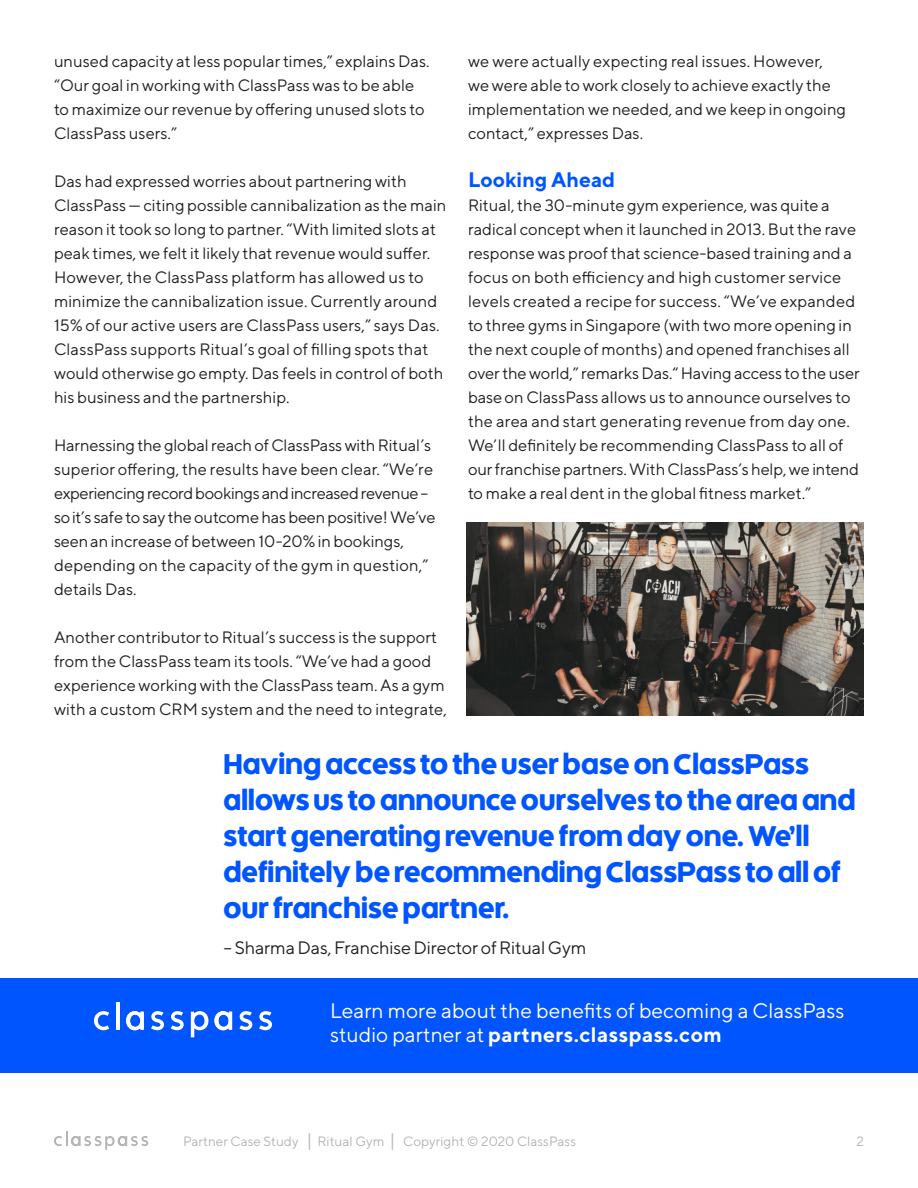
<style>
.page{position:relative;width:918px;height:1188px;background:#fff}
.page>*{position:absolute;margin:0;border:0;box-sizing:border-box;transform-origin:0 0}
.t1{font:27px/36px "Circuit";letter-spacing:.01em;color:#05f}
.t2{font:21px/24px "TT Norms";color:#fff}
.t3{font:700 21px "TT Norms";color:#05f}
.t4{font:18px "TT Norms";letter-spacing:-.01em;color:#231f20}
.t5{font:16.5px/24px "TT Norms";color:#231f20}
.t6{font:13.5px "TT Norms";color:#b4b4b4}
.s1{font-weight:700}
.s2{font-size:18px}
</style>
<div class="page">
<div style="left:0;top:978px;width:918px;height:94px;background:#05f"></div>
<svg style="left:191px;top:1011px;width:17px;height:26px"></svg>
<hr style="left:116px;top:1003px;width:3px;height:27px;background:#fff">
<svg style="left:94px;top:1011px;width:15px;height:19px"></svg>
<svg style="left:126px;top:1011px;width:18px;height:19px"></svg>
<svg style="left:151px;top:1011px;width:13px;height:19px"></svg>
<svg style="left:171px;top:1011px;width:13px;height:19px"></svg>
<svg style="left:214px;top:1011px;width:18px;height:19px"></svg>
<svg style="left:239px;top:1011px;width:13px;height:19px"></svg>
<svg style="left:259px;top:1011px;width:13px;height:19px"></svg>
<svg style="left:54px;top:1132px;width:94px;height:18px"></svg>
<img style="left:467px;top:522px;width:397px;height:194px">
<p class="t5" style="left:54px;top:49px;width:377px">unused capacity at less popular times,” explains Das. “Our goal in working with ClassPass was to be able to maximize our revenue by offering unused slots to ClassPass users.”</p>
<p class="t5" style="left:54px;top:169px;width:394px">Das had expressed worries about partnering with ClassPass — citing possible cannibalization as the main reason it took so long to partner. “With limited slots at peak times, we felt it likely that revenue would suffer.<br>However, the ClassPass platform has allowed us to minimize the cannibalization issue. Currently around 15% of our active users are ClassPass users,” says Das.<br>ClassPass supports Ritual’s goal of filling spots that would otherwise go empty. Das feels in control of both his business and the partnership.</p>
<p class="t5" style="left:54px;top:433px;width:383px">Harnessing the global reach of ClassPass with Ritual’s superior offering, the results have been clear. “We’re experiencing record bookings and increased revenue – so it’s safe to say the outcome has been positive! We’ve seen an increase of between 10-20% in bookings, depending on the capacity of the gym in question,” details Das.</p>
<p class="t5" style="left:54px;top:625px;width:395px">Another contributor to Ritual’s success is the support from the ClassPass team its tools. “We’ve had a good experience working with the ClassPass team. As a gym with a custom CRM system and the need to integrate,</p>
<p class="t5" style="left:468px;top:49px;width:380px">we were actually expecting real issues. However, we were able to work closely to achieve exactly the implementation we needed, and we keep in ongoing contact,” expresses Das.</p>
<p class="t3" style="left:468px;top:166px;width:149px">Looking Ahead</p>
<p class="t5" style="left:468px;top:193px;width:393px">Ritual, the 30-minute gym experience, was quite a radical concept when it launched in 2013. But the rave response was proof that science-based training and a focus on both efficiency and high customer service levels created a recipe for success. “We’ve expanded to three gyms in Singapore (with two more opening in the next couple of months) and opened franchises all over the world,” remarks Das.“ Having access to the user base on ClassPass allows us to announce ourselves to the area and start generating revenue from day one.<br>We’ll definitely be recommending ClassPass to all of</p>
<p class="t5" style="left:468px;top:457px;width:393px">our franchise partners. With ClassPass’s help, we intend</p>
<p class="t5" style="left:468px;top:481px;width:345px">to make a real dent in the global fitness market.”</p>
<p class="t1" style="left:224px;top:746px;width:634px">Having access to the user base on ClassPass allows us to announce ourselves to the area and start generating revenue from day one. We’ll definitely be recommending ClassPass to all of our franchise partner.</p>
<p class="t4" style="left:224px;top:937px;width:364px">– Sharma Das, Franchise Director of Ritual Gym</p>
<p class="t2" style="left:330px;top:998px;width:516px">Learn more about the benefits of becoming a ClassPass studio partner at <span class="s1">partners.classpass.com</span></p>
<p class="t6" style="left:183px;top:1133px;width:395px">Partner Case Study <span class="s2">|</span> Ritual Gym <span class="s2">|</span> Copyright © 2020 ClassPass</p>
<p class="t6" style="left:857px;top:1133px;width:9px">2</p>
</div>
